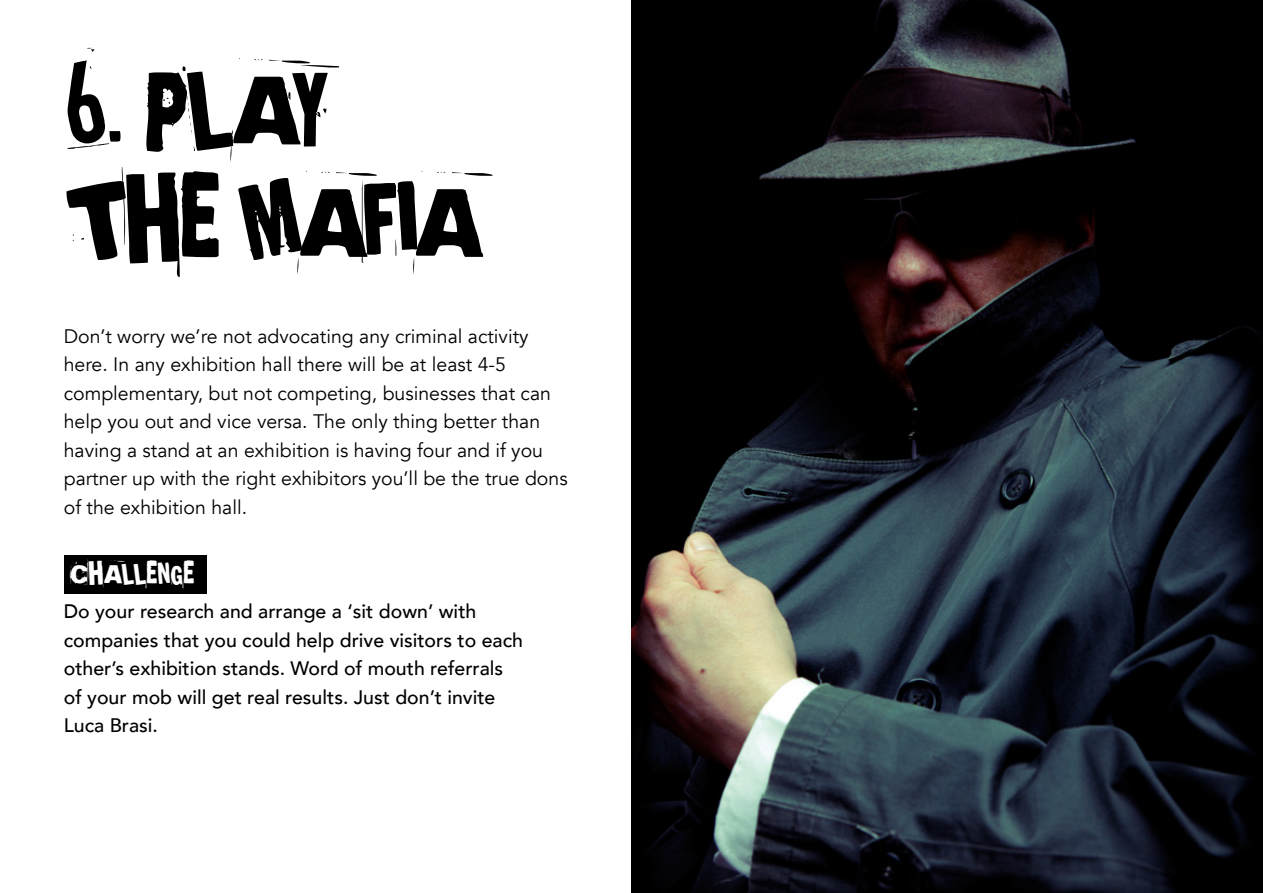
<style>
.page{position:relative;width:1263px;height:893px;background:#fff}
.page>*{position:absolute;margin:0;border:0;box-sizing:border-box;transform-origin:0 0}
.t1{font:135px/112.5px "Broken 15";letter-spacing:-.03em;color:#000}
.t2{font:36px "Broken 15";color:#fff}
.t3{font:19.5px/28.5px "Avenir";color:#000}
.t4{font:500 19.5px/28.5px "Avenir";color:#000}
</style>
<div class="page">
<div style="left:64px;top:555px;width:142px;height:38px;background:#000"></div>
<img style="left:631px;top:0;width:632px;height:893px">
<h1 class="t1" style="left:64px;top:52px;width:423px">6. PLAY<br>THE MAFIA</h1>
<p class="t3" style="left:64px;top:322px;width:505px">Don’t worry we’re not advocating any criminal activity here. In any exhibition hall there will be at least 4-5 complementary, but not competing, businesses that can help you out and vice versa. The only thing better than having a stand at an exhibition is having four and if you partner up with the right exhibitors you’ll be the true dons of the exhibition hall.</p>
<h2 class="t2" style="left:70px;top:554px;width:125px">CHALLENGE</h2>
<p class="t4" style="left:64px;top:596px;width:461px">Do your research and arrange a ‘sit down’ with companies that you could help drive visitors to each other’s exhibition stands. Word of mouth referrals of your mob will get real results. Just don’t invite Luca Brasi.</p>
</div>
